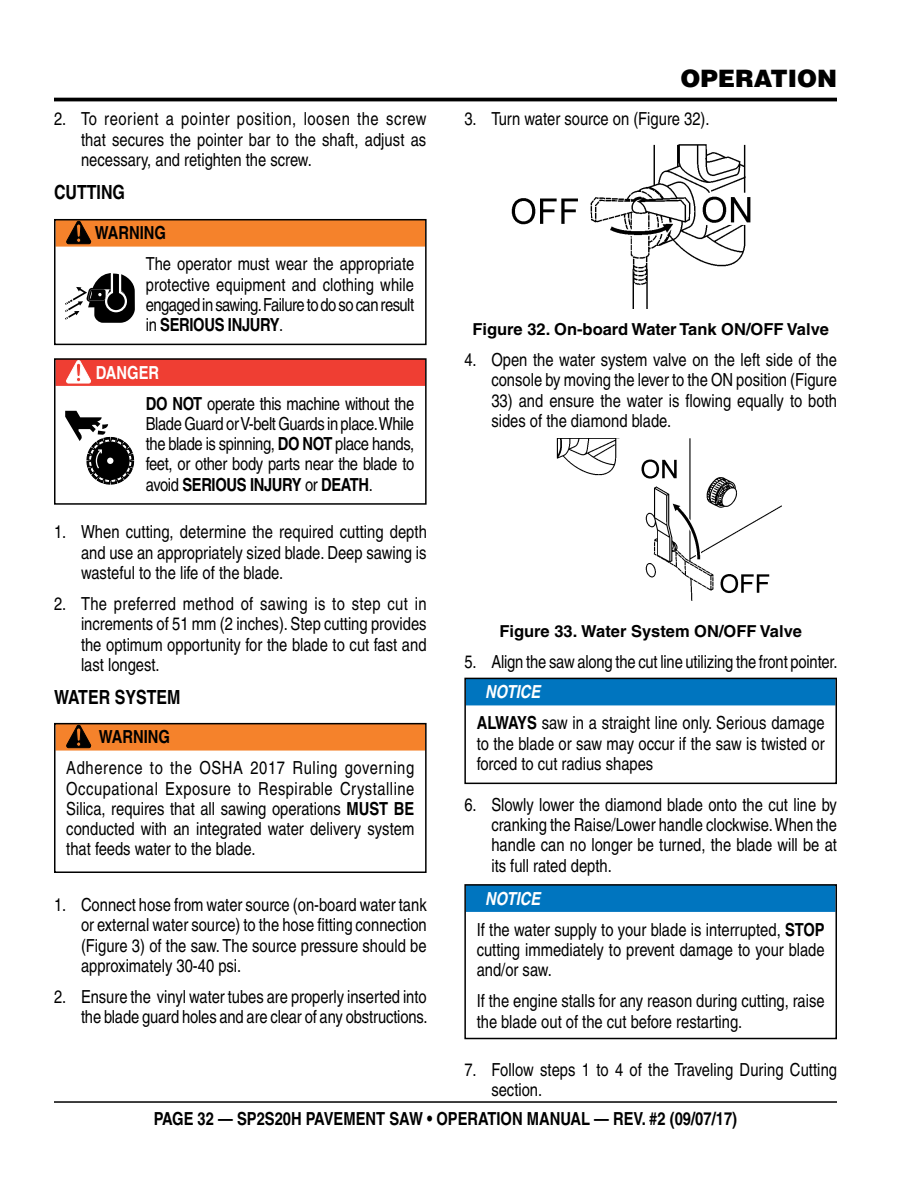
<style>
.page{position:relative;width:918px;height:1188px;background:#fff}
.page>*{position:absolute;margin:0;border:0;box-sizing:border-box;transform-origin:0 0}
.t1{font:900 24px "Helvetica";color:#000}
.t2{font:700 condensed 19.5px "Helvetica";color:#000}
.t3{font:condensed 18px/20.2px "Helvetica";color:#000;text-align:justify}
.t4{font:700 condensed 18px "Helvetica";color:#000}
.t5{font:condensed 18px/31px "Helvetica";letter-spacing:-.02em;color:#000}
.t6{font:700 16.5px "Helvetica";color:#000}
.s1{font-weight:700}
.s2{font-weight:700;color:#fff}
.s3{font-weight:700;font-style:italic;color:#fff}
</style>
<div class="page">
<hr style="left:54px;top:1101px;width:783px;height:2px;background:#000">
<hr style="left:54px;top:98px;width:783px;height:3px;background:#000">
<div style="left:56px;top:220px;width:369px;height:27px;background:#f5822b"></div>
<svg style="left:66px;top:222px;width:25px;height:22px"></svg>
<div style="left:54px;top:219px;width:373px;height:126px;border:2px solid #000"></div>
<svg style="left:65px;top:273px;width:70px;height:50px"></svg>
<div style="left:56px;top:359px;width:369px;height:27px;background:#ef3e33"></div>
<svg style="left:66px;top:361px;width:25px;height:22px"></svg>
<div style="left:54px;top:358px;width:373px;height:147px;border:2px solid #000"></div>
<svg style="left:65px;top:411px;width:69px;height:73px"></svg>
<div style="left:56px;top:724px;width:369px;height:27px;background:#f5822b"></div>
<svg style="left:66px;top:726px;width:25px;height:22px"></svg>
<div style="left:54px;top:723px;width:373px;height:150px;border:2px solid #000"></div>
<img style="left:511px;top:144px;width:240px;height:165px">
<img style="left:556px;top:438px;width:226px;height:162px">
<div style="left:466px;top:678px;width:370px;height:27px;background:#0075bf"></div>
<div style="left:464px;top:678px;width:373px;height:106px;border:2px solid #000"></div>
<div style="left:466px;top:885px;width:370px;height:27px;background:#0075bf"></div>
<div style="left:464px;top:884px;width:373px;height:155px;border:2px solid #000"></div>
<p class="t3" style="left:81px;top:109px;width:347px;text-indent:-27px">2. To reorient a pointer position, loosen the screw that secures the pointer bar to the shaft, adjust as necessary, and retighten the screw.</p>
<p class="t2" style="left:54px;top:180px;width:73px">CUTTING</p>
<p class="t4" style="left:95px;top:222px;width:73px">WARNING</p>
<p class="t3" style="left:146px;top:254px;width:270px">The operator must wear the appropriate protective equipment and clothing while engaged in sawing. Failure to do so can result in <span class="s1">SERIOUS INJURY</span>.</p>
<p class="t5" style="left:146px;top:357px;width:270px;text-indent:-50px"><span class="s2">DANGER<br></span><span class="s1">DO NOT</span> operate this machine without the</p>
<p class="t3" style="left:146px;top:413px;width:270px">Blade Guard or V-belt Guards in place. While the blade is spinning, <span class="s1">DO NOT</span> place hands, feet, or other body parts near the blade to avoid <span class="s1">SERIOUS INJURY</span> or <span class="s1">DEATH</span>.</p>
<p class="t3" style="left:81px;top:522px;width:347px;text-indent:-27px">1. When cutting, determine the required cutting depth and use an appropriately sized blade. Deep sawing is wasteful to the life of the blade.</p>
<p class="t3" style="left:81px;top:594px;width:347px;text-indent:-27px">2. The preferred method of sawing is to step cut in increments of 51 mm (2 inches). Step cutting provides the optimum opportunity for the blade to cut fast and last longest.</p>
<p class="t2" style="left:54px;top:685px;width:128px">WATER SYSTEM</p>
<p class="t4" style="left:99px;top:726px;width:73px">WARNING</p>
<p class="t3" style="left:66px;top:758px;width:350px">Adherence to the OSHA 2017 Ruling governing Occupational Exposure to Respirable Crystalline Silica, requires that all sawing operations <span class="s1">MUST BE </span>conducted with an integrated water delivery system that feeds water to the blade.</p>
<p class="t3" style="left:81px;top:895px;width:347px;text-indent:-27px">1. Connect hose from water source (on-board water tank or external water source) to the hose fitting connection (Figure 3) of the saw. The source pressure should be approximately 30-40 psi.</p>
<p class="t3" style="left:54px;top:986px;width:375px;text-align:right">2. Ensure the vinyl water tubes are properly inserted into the blade guard holes and are clear of any obstructions.</p>
<h1 class="t1" style="left:681px;top:63px;width:158px">OPERATION</h1>
<p class="t3" style="left:464px;top:109px;width:247px">3. Turn water source on (Figure 32).</p>
<p class="t6" style="left:472px;top:319px;width:358px">Figure 32. On-board Water Tank ON/OFF Valve</p>
<p class="t3" style="left:464px;top:350px;width:374px;text-align:right">4. Open the water system valve on the left side of the console by moving the lever to the ON position (Figure</p>
<p class="t3" style="left:491px;top:390px;width:347px">33) and ensure the water is flowing equally to both sides of the diamond blade.</p>
<p class="t6" style="left:499px;top:621px;width:304px">Figure 33. Water System ON/OFF Valve</p>
<p class="t3" style="left:464px;top:651px;width:375px">5. Align the saw along the cut line utilizing the front pointer.</p>
<p class="t3" style="left:477px;top:676px;width:349px;line-height:31px;text-indent:9px"><span class="s3">NOTICE<br></span><span class="s1">ALWAYS</span> saw in a straight line only. Serious damage</p>
<p class="t3" style="left:477px;top:733px;width:350px">to the blade or saw may occur if the saw is twisted or forced to cut radius shapes</p>
<p class="t3" style="left:491px;top:794px;width:347px;text-indent:-27px">6. Slowly lower the diamond blade onto the cut line by cranking the Raise/Lower handle clockwise. When the handle can no longer be turned, the blade will be at its full rated depth.</p>
<p class="t3" style="left:477px;top:883px;width:349px;line-height:31px;text-indent:9px"><span class="s3">NOTICE<br></span>If the water supply to your blade is interrupted, <span class="s1">STOP</span></p>
<p class="t3" style="left:477px;top:940px;width:350px">cutting immediately to prevent damage to your blade and/or saw.</p>
<p class="t3" style="left:477px;top:991px;width:350px">If the engine stalls for any reason during cutting, raise the blade out of the cut before restarting.</p>
<p class="t3" style="left:491px;top:1059px;width:347px;text-indent:-27px">7. Follow steps 1 to 4 of the Traveling During Cutting section.</p>
<p class="t4" style="left:154px;top:1108px;width:585px">PAGE 32 — SP2S20H PAVEMENT SAW • OPERATION MANUAL — REV. #2 (09/07/17)</p>
</div>
